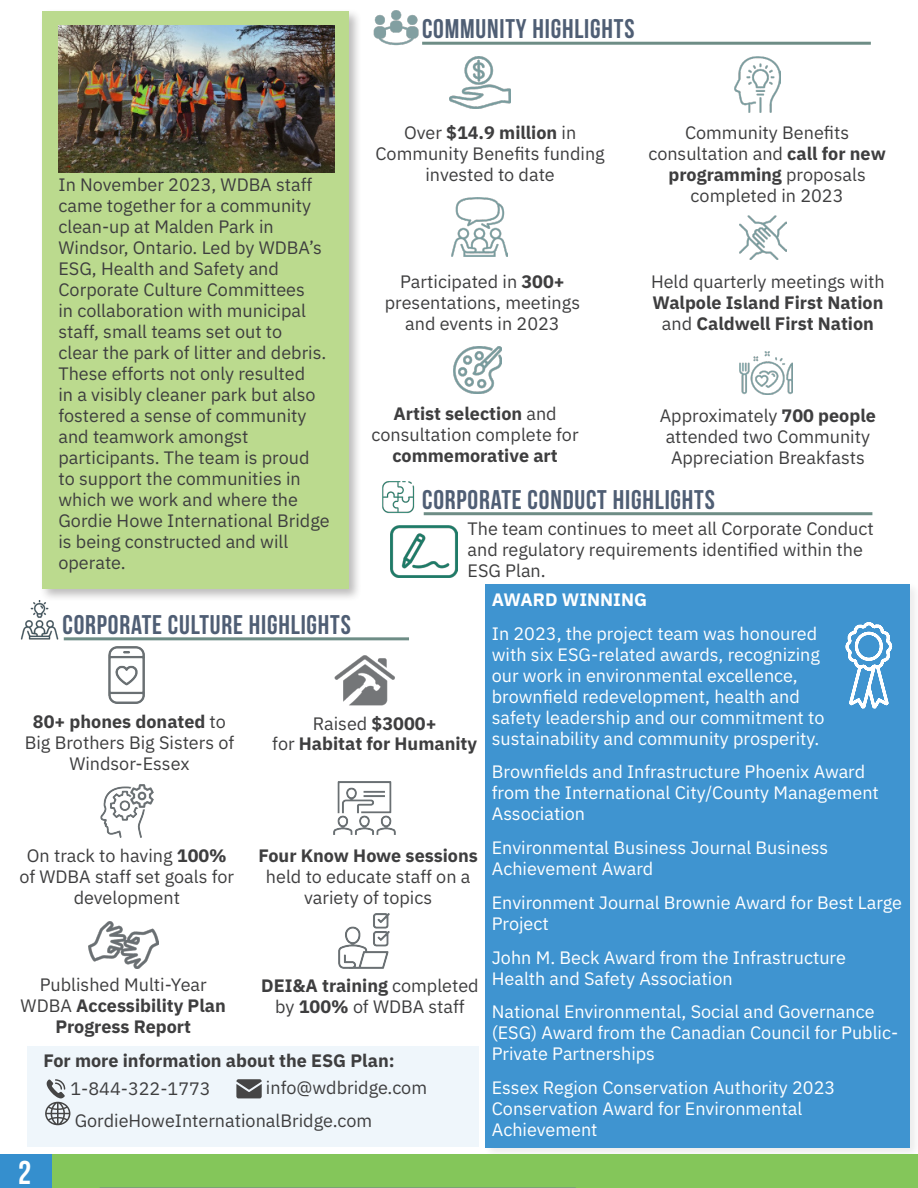
<style>
.page{position:relative;width:918px;height:1188px;background:#fff}
.page>*{position:absolute;margin:0;border:0;box-sizing:border-box;transform-origin:0 0}
._200_Bold_Left{font:700 33px "Bebas Neue";color:#fff}
.t1{font:700 27px "Bebas Neue";letter-spacing:.03em;color:#4f5e74}
.Paragraph_Style{font:18px/21px "IBM Plex Sans";color:#3e3e3f;text-align:center}
.Paragraph_Style-2{font:18px/21px "IBM Plex Sans";color:#fff}
.Paragraph_Style-3{font:700 18px/21px "IBM Plex Sans";color:#3e3e3f;text-align:center}
.Paragraph_Style-4{font:700 18px "IBM Plex Sans";color:#fff}
.s1{font-weight:700}
.s2{font-weight:400}
</style>
<div class="page">
<div style="left:482px;top:580px;width:436px;height:580px;background:#231f20;opacity:.1"></div>
<div style="left:485px;top:584px;width:424px;height:564px;background:#3f94d0"></div>
<img style="left:382px;top:481px;width:33px;height:33px">
<img style="left:334px;top:655px;width:61px;height:51px">
<img style="left:109px;top:647px;width:36px;height:57px">
<img style="left:88px;top:921px;width:70px;height:47px">
<img style="left:334px;top:781px;width:61px;height:53px">
<img style="left:339px;top:913px;width:51px;height:56px">
<img style="left:101px;top:784px;width:53px;height:53px">
<hr style="left:422px;top:42px;width:449px;height:3px;background:#6e8d86">
<div style="left:39px;top:8px;width:323px;height:594px;background:#231f20;opacity:.3"></div>
<div style="left:42px;top:11px;width:307px;height:578px;background:#bbda8e"></div>
<img style="left:58px;top:25px;width:276px;height:147px">
<hr style="left:64px;top:637px;width:345px;height:3px;background:#6e8d86">
<img style="left:453px;top:347px;width:49px;height:47px">
<img style="left:740px;top:215px;width:46px;height:45px">
<img style="left:452px;top:197px;width:56px;height:60px">
<img style="left:740px;top:351px;width:53px;height:44px">
<img style="left:735px;top:56px;width:45px;height:56px">
<img style="left:449px;top:56px;width:62px;height:53px">
<img style="left:390px;top:525px;width:68px;height:53px">
<hr style="left:424px;top:512px;width:448px;height:3px;background:#6e8d86">
<div style="left:27px;top:1046px;width:452px;height:101px;background:#eff6fb"></div>
<svg style="left:236px;top:1079px;width:26px;height:19px"></svg>
<svg style="left:45px;top:1079px;width:25px;height:46px"></svg>
<img style="left:373px;top:10px;width:46px;height:36px">
<div style="left:0;top:1154px;width:918px;height:34px;background:#84c65a"></div>
<div style="left:0;top:1154px;width:52px;height:34px;background:#358fce"></div>
<hr style="left:100px;top:1187px;width:476px;height:1px;background:#6e8d86">
<img style="left:20px;top:600px;width:40px;height:39px">
<svg style="left:845px;top:622px;width:48px;height:87px"></svg>
<p class="Paragraph_Style" style="left:58px;top:173px;width:273px;text-align:left">In November 2023, WDBA staff came together for a community clean-up at Malden Park in<br>Windsor, Ontario. Led by WDBA’s<br>ESG, Health and Safety and<br>Corporate Culture Committees<br>in collaboration with municipal staff, small teams set out to<br>clear the park of litter and debris.<br>These efforts not only resulted<br>in a visibly cleaner park but also fostered a sense of community and teamwork amongst participants. The team is proud to support the communities in which we work and where the<br>Gordie Howe International Bridge is being constructed and will operate.</p>
<p class="t1" style="left:422px;top:13px;width:214px">COMMUNITY HIGHLIGHTS</p>
<p class="Paragraph_Style" style="left:375px;top:121px;width:231px">Over <span class="s1">$14.9 million</span> in<br>Community Benefits funding invested to date</p>
<p class="Paragraph_Style" style="left:648px;top:121px;width:239px">Community Benefits consultation and <span class="s1">call for new programming</span> proposals completed in 2023</p>
<p class="Paragraph_Style" style="left:385px;top:269px;width:197px">Participated in <span class="s1">300+ </span>presentations, meetings and events in 2023</p>
<p class="Paragraph_Style-3" style="left:651px;top:269px;width:235px"><span class="s2">Held quarterly meetings with<br></span>Walpole Island First Nation <span class="s2">and</span> Caldwell First Nation</p>
<p class="Paragraph_Style-3" style="left:372px;top:401px;width:209px">Artist selection <span class="s2">and consultation complete for </span>commemorative art</p>
<p class="Paragraph_Style" style="left:660px;top:404px;width:218px">Approximately <span class="s1">700 people </span>attended two Community<br>Appreciation Breakfasts</p>
<p class="t1" style="left:422px;top:485px;width:294px">CORPORATE CONDUCT HIGHLIGHTS</p>
<p class="Paragraph_Style" style="left:468px;top:517px;width:408px;text-align:left">The team continues to meet all Corporate Conduct and regulatory requirements identified within the<br>ESG Plan.</p>
<p class="t1" style="left:62px;top:609px;width:290px">CORPORATE CULTURE HIGHLIGHTS</p>
<p class="Paragraph_Style" style="left:25px;top:710px;width:211px"><span class="s1">80+ phones donated</span> to<br>Big Brothers Big Sisters of<br>Windsor-Essex</p>
<p class="Paragraph_Style" style="left:313px;top:712px;width:125px">Raised <span class="s1">$3000+</span></p>
<p class="Paragraph_Style-3" style="left:272px;top:732px;width:206px"><span class="s2">for</span> Habitat for Humanity</p>
<p class="Paragraph_Style" style="left:19px;top:844px;width:216px">On track to having <span class="s1">100% </span>of WDBA staff set goals for development</p>
<p class="Paragraph_Style" style="left:259px;top:843px;width:221px"><span class="s1">Four Know Howe sessions </span>held to educate staff on a variety of topics</p>
<p class="Paragraph_Style-3" style="left:21px;top:972px;width:207px"><span class="s2">Published Multi-Year<br>WDBA</span> Accessibility Plan<br>Progress Report</p>
<p class="Paragraph_Style" style="left:261px;top:973px;width:219px"><span class="s1">DEI&amp;A training</span> completed by <span class="s1">100%</span> of WDBA staff</p>
<p class="Paragraph_Style-3" style="left:43px;top:1049px;width:353px">For more information about the ESG Plan:</p>
<p class="Paragraph_Style" style="left:70px;top:1077px;width:142px">1-844-322-1773</p>
<p class="Paragraph_Style" style="left:266px;top:1076px;width:163px">info@wdbridge.com</p>
<p class="_200_Bold_Left" style="left:18px;top:1155px;width:15px">2</p>
<p class="Paragraph_Style" style="left:75px;top:1109px;width:299px">GordieHoweInternationalBridge.com</p>
<p class="Paragraph_Style-4" style="left:492px;top:585px;width:157px">AWARD WINNING</p>
<p class="Paragraph_Style-2" style="left:492px;top:621px;width:334px">In 2023, the project team was honoured with six ESG-related awards, recognizing our work in environmental excellence, brownfield redevelopment, health and safety leadership and our commitment to sustainability and community prosperity.</p>
<p class="Paragraph_Style-2" style="left:492px;top:760px;width:389px">Brownfields and Infrastructure Phoenix Award from the International City/County Management<br>Association</p>
<p class="Paragraph_Style-2" style="left:492px;top:836px;width:338px">Environmental Business Journal Business<br>Achievement Award</p>
<p class="Paragraph_Style-2" style="left:492px;top:891px;width:412px">Environment Journal Brownie Award for Best Large<br>Project</p>
<p class="Paragraph_Style-2" style="left:492px;top:945px;width:356px">John M. Beck Award from the Infrastructure<br>Health and Safety Association</p>
<p class="Paragraph_Style-2" style="left:492px;top:1000px;width:408px">National Environmental, Social and Governance (ESG) Award from the Canadian Council for Public-<br>Private Partnerships</p>
<p class="Paragraph_Style-2" style="left:492px;top:1076px;width:345px">Essex Region Conservation Authority 2023<br>Conservation Award for Environmental<br>Achievement</p>
</div>
